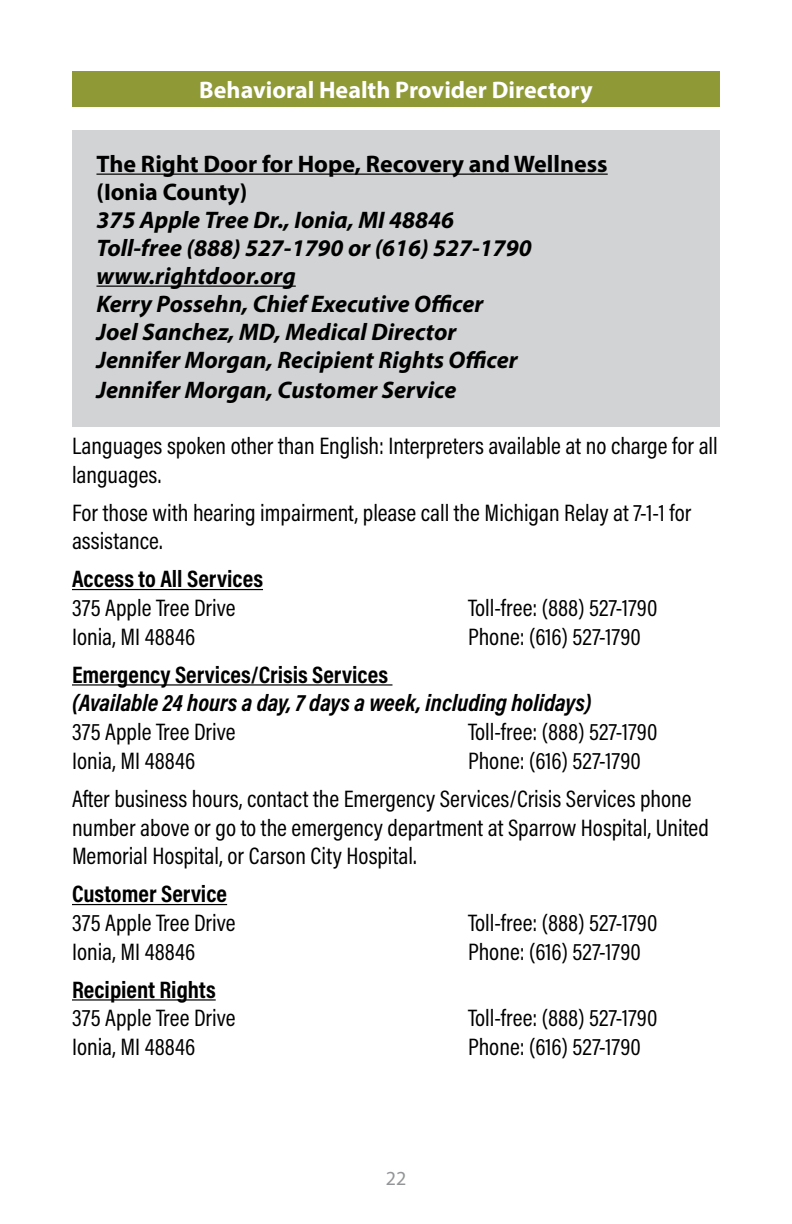
<style>
.page{position:relative;width:792px;height:1224px;background:#fff}
.page>*{position:absolute;margin:0;border:0;box-sizing:border-box;transform-origin:0 0}
.t1{font:24px/28.8px "Acumin Pro Cond";color:#000}
.t2{font:italic 700 24px/28.4px "Myriad Pro";color:#000}
.t3{font:700 24px "Acumin Pro Cond";color:#000}
.t4{font:700 24px/28px "Myriad Pro";color:#000}
.t5{font:italic 700 24px "Acumin Pro Cond";color:#000}
.t6{font:700 24px "Myriad Pro";color:#fff}
.t7{font:20px "Myriad Pro";color:#939598}
</style>
<div class="page">
<div style="left:72px;top:71px;width:648px;height:36px;background:#8f9935"></div>
<div style="left:72px;top:131px;width:648px;height:296px;background:#d1d3d4"></div>
<hr style="left:96px;top:174px;width:512px;height:1px;background:#000">
<hr style="left:96px;top:286px;width:200px;height:1px;background:#000">
<hr style="left:72px;top:589px;width:191px;height:1px;background:#000">
<hr style="left:72px;top:684px;width:320px;height:2px;background:#000">
<hr style="left:72px;top:904px;width:155px;height:1px;background:#000">
<hr style="left:72px;top:999px;width:144px;height:2px;background:#000">
<p class="t6" style="left:199px;top:74px;width:395px">Behavioral Health Provider Directory</p>
<p class="t4" style="left:96px;top:149px;width:513px">The Right Door for Hope, Recovery and Wellness (Ionia County)</p>
<p class="t2" style="left:96px;top:205px;width:437px">375 Apple Tree Dr., Ionia, MI 48846<br>Toll-free (888) 527-1790 or (616) 527-1790 www.rightdoor.org<br>Kerry Possehn, Chief Executive Officer<br>Joel Sanchez, MD, Medical Director Jennifer Morgan, Recipient Rights Officer Jennifer Morgan, Customer Service</p>
<p class="t1" style="left:72px;top:431px;width:647px">Languages spoken other than English: Interpreters available at no charge for all languages.</p>
<p class="t1" style="left:72px;top:497px;width:621px">For those with hearing impairment, please call the Michigan Relay at 7-1-1 for assistance.</p>
<p class="t3" style="left:72px;top:563px;width:193px">Access to All Services</p>
<p class="t1" style="left:72px;top:593px;width:165px">375 Apple Tree Drive</p>
<p class="t1" style="left:468px;top:593px;width:191px">Toll-free: (888) 527-1790</p>
<p class="t1" style="left:72px;top:622px;width:125px">Ionia, MI 48846</p>
<p class="t1" style="left:468px;top:622px;width:174px">Phone: (616) 527-1790</p>
<p class="t3" style="left:72px;top:658px;width:318px">Emergency Services/Crisis Services</p>
<p class="t5" style="left:72px;top:687px;width:521px">(Available 24 hours a day, 7 days a week, including holidays)</p>
<p class="t1" style="left:72px;top:717px;width:165px">375 Apple Tree Drive</p>
<p class="t1" style="left:468px;top:717px;width:191px">Toll-free: (888) 527-1790</p>
<p class="t1" style="left:72px;top:746px;width:125px">Ionia, MI 48846</p>
<p class="t1" style="left:72px;top:741px;width:621px;line-height:37.8px;text-indent:396px">Phone: (616) 527-1790<br>After business hours, contact the Emergency Services/Crisis Services phone</p>
<p class="t1" style="left:72px;top:812px;width:639px">number above or go to the emergency department at Sparrow Hospital, United<br>Memorial Hospital, or Carson City Hospital.</p>
<p class="t3" style="left:72px;top:878px;width:157px">Customer Service</p>
<p class="t1" style="left:72px;top:908px;width:165px">375 Apple Tree Drive</p>
<p class="t1" style="left:468px;top:908px;width:191px">Toll-free: (888) 527-1790</p>
<p class="t1" style="left:72px;top:937px;width:125px">Ionia, MI 48846</p>
<p class="t1" style="left:468px;top:937px;width:174px">Phone: (616) 527-1790</p>
<p class="t3" style="left:72px;top:973px;width:145px">Recipient Rights</p>
<p class="t1" style="left:72px;top:1003px;width:165px">375 Apple Tree Drive</p>
<p class="t1" style="left:468px;top:1003px;width:191px">Toll-free: (888) 527-1790</p>
<p class="t1" style="left:72px;top:1032px;width:125px">Ionia, MI 48846</p>
<p class="t1" style="left:468px;top:1032px;width:174px">Phone: (616) 527-1790</p>
<p class="t7" style="left:386px;top:1166px;width:22px">22</p>
</div>
